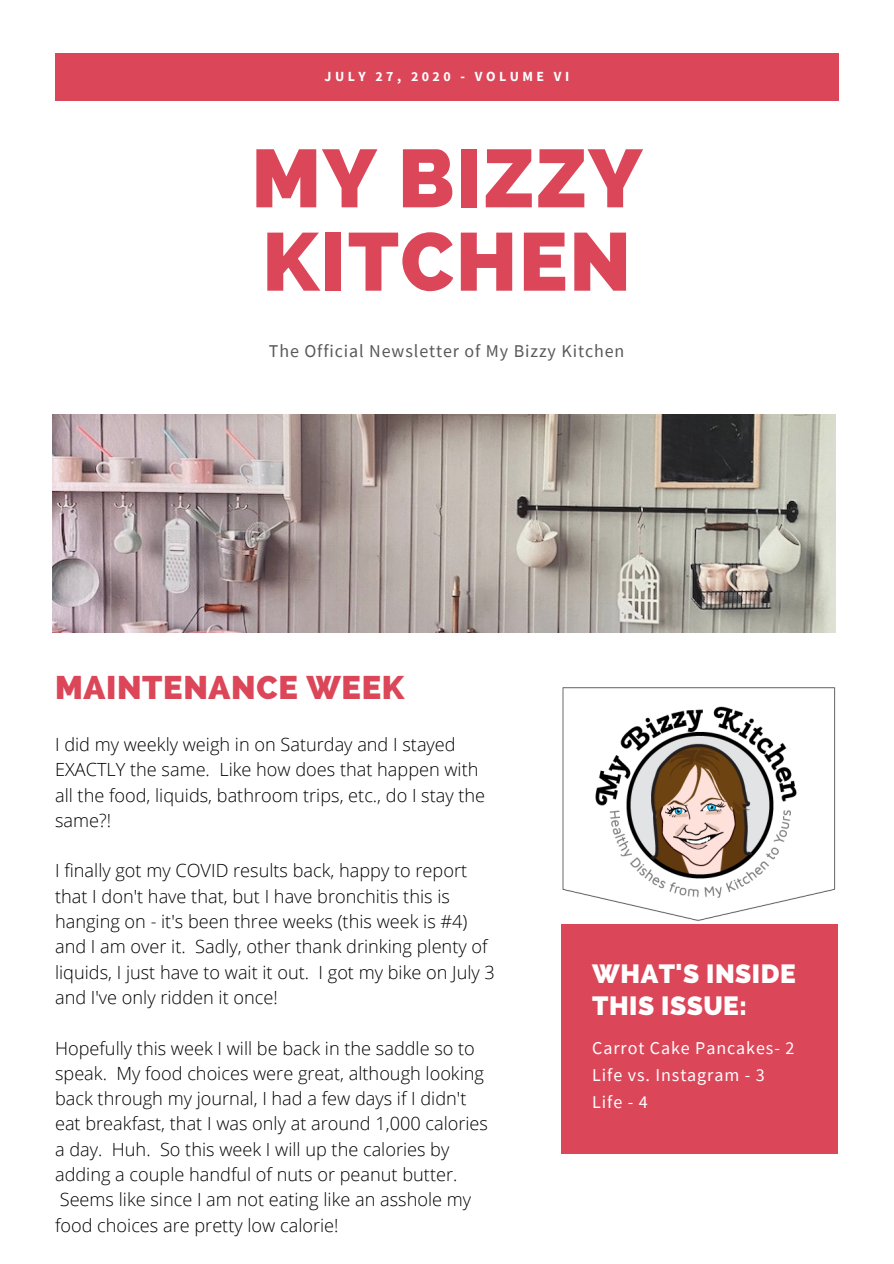
<style>
.page{position:relative;width:894px;height:1264px;background:#fff}
.page>*{position:absolute;margin:0;border:0;box-sizing:border-box;transform-origin:0 0}
.t1{font:800 81.75px/83.2px "Raleway";letter-spacing:.02em;color:#dc4659}
.t2{font:800 32.55px "Raleway";letter-spacing:.02em;color:#dc4659}
.t3{font:800 26.1px/32.7px "Raleway";letter-spacing:.02em;color:#fff}
.t4{font:300 18.15px/25.2px "Open Sans";color:#000}
.t5{font:18px/27px "Source Sans Pro";letter-spacing:.05em;color:#fff}
.t6{font:18px "Source Sans Pro";letter-spacing:.05em;color:#595959}
.t7{font:700 13.95px "Source Sans Pro";letter-spacing:.25em;color:#fff}
</style>
<div class="page">
<div style="left:561px;top:924px;width:276px;height:229px;background:#dc4659"></div>
<img style="left:53px;top:415px;width:782px;height:217px">
<div style="left:55px;top:54px;width:783px;height:46px;background:#dc4659"></div>
<img style="left:562px;top:687px;width:273px;height:234px">
<p class="t7" style="left:324px;top:67px;width:246px">JULY 27, 2020 - VOLUME VI</p>
<h1 class="t1" style="left:251px;top:137px;width:392px">MY BIZZY<br>KITCHEN</h1>
<p class="t6" style="left:269px;top:339px;width:357px">The Official Newsletter of My Bizzy Kitchen</p>
<h2 class="t2" style="left:55px;top:668px;width:350px">MAINTENANCE WEEK</h2>
<p class="t4" style="left:55px;top:731px;width:431px">I did my weekly weigh in on Saturday and I stayed EXACTLY the same. Like how does that happen with all the food, liquids, bathroom trips, etc., do I stay the same?!</p>
<p class="t4" style="left:55px;top:857px;width:441px">I finally got my COVID results back, happy to report that I don't have that, but I have bronchitis this is hanging on - it's been three weeks (this week is #4) and I am over it. Sadly, other thank drinking plenty of liquids, I just have to wait it out. I got my bike on July 3 and I've only ridden it once!</p>
<p class="t4" style="left:55px;top:1034px;width:434px">Hopefully this week I will be back in the saddle so to speak. My food choices were great, although looking back through my journal, I had a few days if I didn't eat breakfast, that I was only at around 1,000 calories a day. Huh. So this week I will up the calories by adding a couple handful of nuts or peanut butter.<br>Seems like since I am not eating like an asshole my food choices are pretty low calorie!</p>
<h3 class="t3" style="left:592px;top:957px;width:205px">WHAT'S INSIDE<br>THIS ISSUE:</h3>
<p class="t5" style="left:592px;top:1034px;width:203px">Carrot Cake Pancakes- 2<br>Life vs. Instagram - 3<br>Life - 4</p>
</div>
